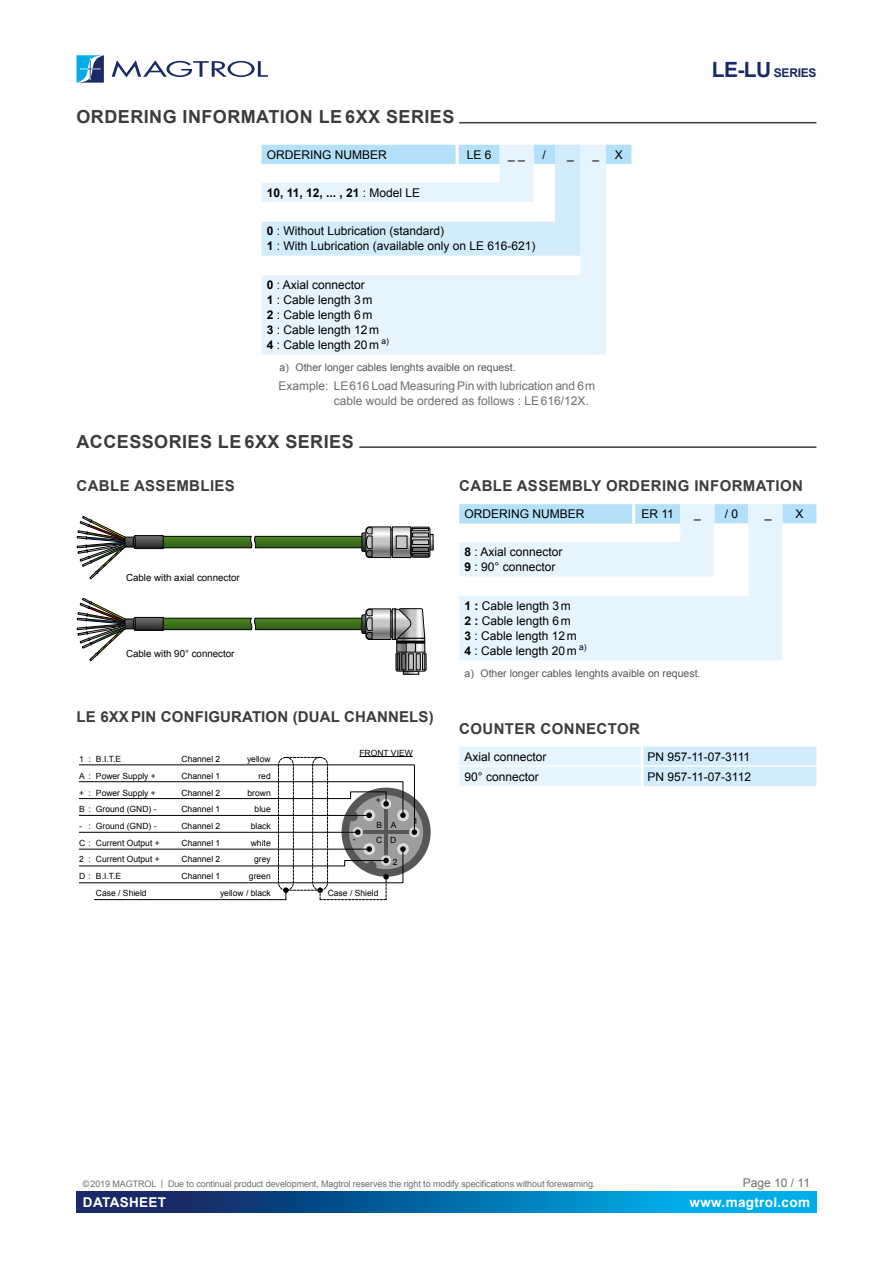
<style>
.page{position:relative;width:893px;height:1263px;background:#fff}
.page>*{position:absolute;margin:0;border:0;box-sizing:border-box;transform-origin:0 0}
.t1{font:700 18px "Arial";letter-spacing:.025em;color:#3c3c3b}
.SUBTITLE{font:700 15px "Arial";letter-spacing:.025em;color:#3c3c3b}
.t2{font:700 13.5px "Arial";letter-spacing:.025em;color:#fff}
.TABLE_-_Standard_cel{font:12px "Arial";color:#000}
.LEGENDES{font:12px/15px "Arial";color:#706f6f}
.ORDERING_-_Cells{font:12px "Arial";color:#000}
.ORDERING_-_Header__f{font:12px "Arial";color:#000}
.TABLE_-_Standard_cel-2{font:700 12px "Arial";color:#000}
.ORDERING_-_Header{font:12px "Arial";color:#000}
.t3{font:700 12px "Arial";letter-spacing:-.025em;color:#192a67}
.t4{font:10.5px "Arial";color:#575756}
.t5{font:9.75px "Arial";color:#000}
.t6{font:9px "Arial";letter-spacing:-.01em;color:#706f6f}
.t7{font:8.55px/15.1px "Arial";color:#000}
.s1{font-size:21px}
.s2{font-weight:400}
.s3{font-weight:700}
</style>
<div class="page">
<svg style="left:77px;top:1191px;width:739px;height:21px;background:#066ca8"></svg>
<svg style="left:112px;top:60px;width:156px;height:17px"></svg>
<svg style="left:77px;top:55px;width:27px;height:28px"></svg>
<hr style="left:459px;top:122px;width:357px;height:1px;background:#3c3c3b">
<hr style="left:359px;top:446px;width:457px;height:2px;background:#3c3c3b">
<svg style="left:261px;top:145px;width:370px;height:19px;background:#bee4fa"></svg>
<svg style="left:261px;top:164px;width:345px;height:191px;fill:#e5f4fe"></svg>
<hr style="left:456px;top:145px;width:3px;height:19px;background:#fff">
<svg style="left:782px;top:504px;width:34px;height:20px"></svg>
<svg style="left:459px;top:504px;width:323px;height:20px;background:#c0e5fa"></svg>
<svg style="left:459px;top:524px;width:323px;height:136px;fill:#e5f4fe"></svg>
<hr style="left:632px;top:504px;width:3px;height:20px;background:#fff">
<svg style="left:459px;top:747px;width:357px;height:39px;background:#dbf0fd"></svg>
<hr style="left:459px;top:765px;width:182px;height:2px;background:#fff">
<hr style="left:644px;top:765px;width:172px;height:2px;background:#fff">
<hr style="left:641px;top:747px;width:3px;height:19px;background:#fff">
<hr style="left:641px;top:766px;width:3px;height:20px;background:#fff">
<div style="left:430px;top:534px;width:3px;height:16px;border:1px solid #010203"></div>
<svg style="left:77px;top:516px;width:353px;height:63px"></svg>
<div style="left:412px;top:553px;width:17px;height:3px;border:1px solid #010203"></div>
<div style="left:403px;top:671px;width:16px;height:3px;border:1px solid #010203"></div>
<svg style="left:77px;top:598px;width:349px;height:73px"></svg>
<div style="left:342px;top:788px;width:89px;height:89px;background:#575756;border-radius:50%"></div>
<svg style="left:79px;top:764px;width:336px;height:136px"></svg>
<div style="left:278px;top:757px;width:16px;height:133px;border:1px dashed #010203;border-radius:7px"></div>
<div style="left:312px;top:757px;width:16px;height:133px;border:1px dashed #010203;border-radius:7px"></div>
<svg style="left:286px;top:757px;width:34px;height:1px"></svg>
<svg style="left:283px;top:795px;width:140px;height:105px"></svg>
<hr style="left:359px;top:756px;width:54px;height:1px;background:#000">
<h2 class="t1" style="left:77px;top:105px;width:379px">ORDERING INFORMATION LE 6XX SERIES</h2>
<p class="ORDERING_-_Header__f" style="left:267px;top:147px;width:121px">ORDERING NUMBER</p>
<p class="ORDERING_-_Header" style="left:467px;top:147px;width:26px">LE 6</p>
<p class="ORDERING_-_Header" style="left:508px;top:147px;width:18px">_ _</p>
<p class="ORDERING_-_Header" style="left:543px;top:147px;width:5px">/</p>
<p class="ORDERING_-_Header" style="left:567px;top:147px;width:8px">_</p>
<p class="ORDERING_-_Header" style="left:592px;top:147px;width:8px">_</p>
<p class="ORDERING_-_Header" style="left:615px;top:147px;width:10px">X</p>
<h3 class="t3" style="left:712px;top:64px;width:106px"><span class="s1">LE-LU</span> SERIES</h3>
<p class="TABLE_-_Standard_cel-2" style="left:267px;top:185px;width:155px">10, 11, 12, ... , 21 <span class="s2">: Model LE</span></p>
<p class="TABLE_-_Standard_cel" style="left:267px;top:223px;width:179px"><span class="s3">0</span> : Without Lubrication (standard)</p>
<p class="TABLE_-_Standard_cel" style="left:267px;top:238px;width:270px"><span class="s3">1</span> : With Lubrication (available only on LE 616-621)</p>
<p class="TABLE_-_Standard_cel" style="left:267px;top:277px;width:100px"><span class="s3">0</span> : Axial connector</p>
<p class="TABLE_-_Standard_cel" style="left:267px;top:292px;width:107px"><span class="s3">1</span> : Cable length 3m</p>
<p class="TABLE_-_Standard_cel" style="left:267px;top:307px;width:107px"><span class="s3">2</span> : Cable length 6m</p>
<p class="TABLE_-_Standard_cel" style="left:267px;top:322px;width:114px"><span class="s3">3</span> : Cable length 12m</p>
<p class="TABLE_-_Standard_cel" style="left:267px;top:337px;width:124px"><span class="s3">4</span> : Cable length 20m <sup>a)</sup></p>
<p class="t4" style="left:280px;top:360px;width:237px">a) Other longer cables lenghts avaible on request.</p>
<p class="LEGENDES" style="left:334px;top:378px;width:263px;text-indent:-55px">Example: LE616 Load Measuring Pin with lubrication and 6m cable would be ordered as follows : LE616/12X.</p>
<h2 class="t1" style="left:77px;top:430px;width:279px">ACCESSORIES LE 6XX SERIES</h2>
<h3 class="SUBTITLE" style="left:77px;top:476px;width:160px">CABLE ASSEMBLIES</h3>
<h3 class="SUBTITLE" style="left:459px;top:476px;width:345px">CABLE ASSEMBLY ORDERING INFORMATION</h3>
<p class="ORDERING_-_Header__f" style="left:465px;top:506px;width:121px">ORDERING NUMBER</p>
<p class="ORDERING_-_Header" style="left:641px;top:506px;width:34px">ER 11</p>
<p class="ORDERING_-_Header" style="left:694px;top:506px;width:8px">_</p>
<p class="ORDERING_-_Header" style="left:725px;top:506px;width:15px">/ 0</p>
<p class="ORDERING_-_Header" style="left:795px;top:506px;width:10px">X</p>
<p class="ORDERING_-_Header" style="left:765px;top:506px;width:8px">_</p>
<p class="t5" style="left:126px;top:571px;width:115px">Cable with axial connector</p>
<p class="t5" style="left:126px;top:648px;width:110px">Cable with 90° connector</p>
<h3 class="SUBTITLE" style="left:77px;top:707px;width:359px">LE 6XXPIN CONFIGURATION (DUAL CHANNELS)</h3>
<p class="t7" style="left:79px;top:752px;width:43px">1 : B.I.T.E</p>
<p class="t7" style="left:181px;top:752px;width:40px">Channel 2</p>
<p class="t7" style="left:247px;top:752px;width:25px">yellow</p>
<p class="t7" style="left:79px;top:768px;width:78px">A : Power Supply +</p>
<p class="t7" style="left:181px;top:768px;width:40px">Channel 1</p>
<p class="t7" style="left:258px;top:768px;width:14px">red</p>
<p class="t7" style="left:79px;top:785px;width:78px">+ : Power Supply +</p>
<p class="t7" style="left:181px;top:785px;width:40px">Channel 2</p>
<p class="t7" style="left:247px;top:785px;width:25px">brown</p>
<p class="t7" style="left:79px;top:802px;width:79px">B : Ground (GND) -</p>
<p class="t7" style="left:181px;top:802px;width:40px">Channel 1</p>
<p class="t7" style="left:255px;top:802px;width:18px">blue</p>
<p class="t7" style="left:79px;top:818px;width:79px">- : Ground (GND) -</p>
<p class="t7" style="left:181px;top:818px;width:40px">Channel 2</p>
<p class="t7" style="left:251px;top:818px;width:21px">black</p>
<p class="t7" style="left:79px;top:835px;width:82px">C : Current Output +</p>
<p class="t7" style="left:181px;top:835px;width:40px">Channel 1</p>
<p class="t7" style="left:251px;top:835px;width:21px">white</p>
<p class="t7" style="left:79px;top:852px;width:82px">2 : Current Output +</p>
<p class="t7" style="left:181px;top:852px;width:40px">Channel 2</p>
<p class="t7" style="left:254px;top:852px;width:18px">grey</p>
<p class="t7" style="left:79px;top:869px;width:43px">D : B.I.T.E</p>
<p class="t7" style="left:181px;top:869px;width:40px">Channel 1</p>
<p class="t7" style="left:249px;top:869px;width:23px">green</p>
<p class="t7" style="left:96px;top:885px;width:52px">Case / Shield</p>
<p class="t7" style="left:220px;top:885px;width:52px">yellow / black</p>
<p class="t7" style="left:359px;top:745px;width:55px">FRONT VIEW</p>
<p class="t7" style="left:353px;top:831px;width:4px">-</p>
<p class="t7" style="left:376px;top:793px;width:6px">+</p>
<p class="t7" style="left:376px;top:817px;width:8px">B<br>C</p>
<p class="t7" style="left:390px;top:817px;width:8px">A<br>D</p>
<p class="t7" style="left:393px;top:855px;width:6px">2</p>
<p class="t7" style="left:328px;top:885px;width:52px">Case / Shield</p>
<p class="t7" style="left:413px;top:814px;width:6px">1</p>
<p class="TABLE_-_Standard_cel" style="left:465px;top:544px;width:100px"><span class="s3">8</span> : Axial connector</p>
<p class="TABLE_-_Standard_cel" style="left:465px;top:559px;width:92px"><span class="s3">9</span> : 90° connector</p>
<p class="TABLE_-_Standard_cel" style="left:465px;top:598px;width:108px"><span class="s3">1 :</span> Cable length 3m</p>
<p class="TABLE_-_Standard_cel" style="left:465px;top:613px;width:108px"><span class="s3">2 :</span> Cable length 6m</p>
<p class="TABLE_-_Standard_cel" style="left:465px;top:628px;width:114px"><span class="s3">3</span> : Cable length 12m</p>
<p class="TABLE_-_Standard_cel" style="left:465px;top:643px;width:124px"><span class="s3">4</span> : Cable length 20m <sup>a)</sup></p>
<p class="t4" style="left:465px;top:666px;width:237px">a) Other longer cables lenghts avaible on request.</p>
<h3 class="SUBTITLE" style="left:459px;top:719px;width:182px">COUNTER CONNECTOR</h3>
<p class="ORDERING_-_Cells" style="left:465px;top:749px;width:84px">Axial connector</p>
<p class="ORDERING_-_Cells" style="left:647px;top:749px;width:104px">PN 957-11-07-3111</p>
<p class="ORDERING_-_Cells" style="left:465px;top:769px;width:76px">90° connector</p>
<p class="ORDERING_-_Cells" style="left:647px;top:769px;width:105px">PN 957-11-07-3112</p>
<p class="t6" style="left:83px;top:1178px;width:514px">©2019 MAGTROL | Due to continual product development, Magtrol reserves the right to modify specifications without forewarning.</p>
<h3 class="LEGENDES" style="left:743px;top:1175px;width:69px">Page 10 / 11</h3>
<h3 class="t2" style="left:83px;top:1193px;width:85px">DATASHEET</h3>
<h3 class="t2" style="left:690px;top:1193px;width:122px">www.magtrol.com</h3>
</div>
